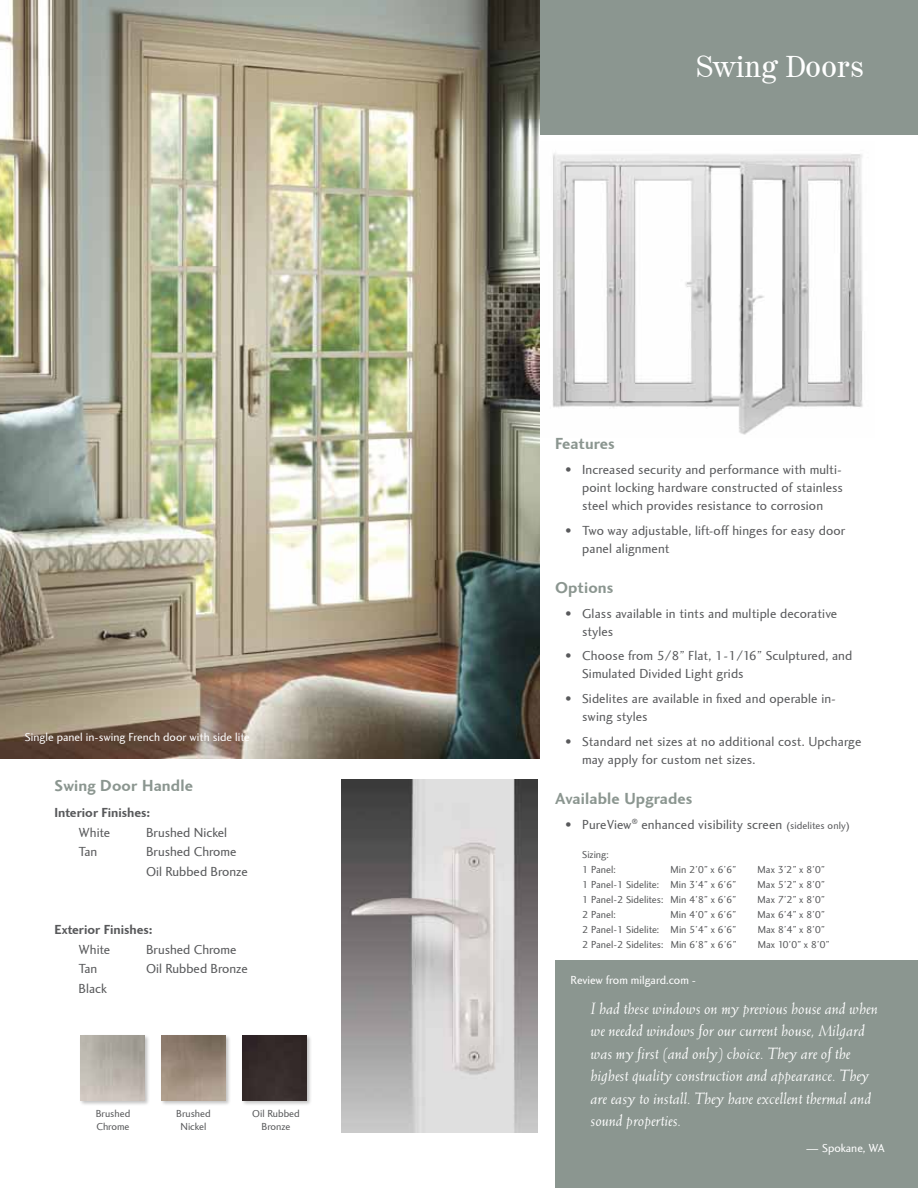
<style>
.page{position:relative;width:918px;height:1188px;background:#fff}
.page>*{position:absolute;margin:0;border:0;box-sizing:border-box;transform-origin:0 0}
.t1{font:30px "Century 725 BT";letter-spacing:.01em;color:#fff}
.t2{font:italic 16.5px/22.5px "Weiss";color:#fff}
.t3{font:700 16.5px "Charlotte Sans";letter-spacing:.01em;color:#8b9690}
.t4{font:13.5px/18px "Charlotte Sans";letter-spacing:.01em;color:#58595b}
.t5{font:700 13.5px "Charlotte Sans";color:#58595b}
.t6{font:12px "Charlotte Sans";color:#fff}
.t7{font:10.5px/13.5px "Charlotte Sans";color:#58595b}
.s1{font-size:10.5px}
</style>
<div class="page">
<div style="left:492px;top:0;width:426px;height:135px;background:#8b9690"></div>
<img style="left:0;top:0;width:540px;height:758px">
<img style="left:553px;top:153px;width:310px;height:282px">
<img style="left:341px;top:779px;width:197px;height:354px">
<div style="left:79px;top:1035px;width:72px;height:71px;background:#000;opacity:.25"></div>
<img style="left:80px;top:1036px;width:65px;height:65px">
<div style="left:160px;top:1035px;width:72px;height:71px;background:#000;opacity:.25"></div>
<img style="left:161px;top:1036px;width:65px;height:65px">
<div style="left:241px;top:1035px;width:72px;height:71px;background:#000;opacity:.25"></div>
<div style="left:242px;top:1036px;width:65px;height:65px;background:#342a29"></div>
<div style="left:556px;top:960px;width:362px;height:228px;background:#8b9690"></div>
<p class="t6" style="left:25px;top:730px;width:226px">Single panel in-swing French door with side lite</p>
<p class="t3" style="left:55px;top:776px;width:140px">Swing Door Handle</p>
<p class="t5" style="left:55px;top:805px;width:97px">Interior Finishes:</p>
<p class="t4" style="left:79px;top:824px;width:33px">White</p>
<p class="t4" style="left:146px;top:824px;width:83px">Brushed Nickel</p>
<p class="t4" style="left:79px;top:843px;width:20px">Tan</p>
<p class="t4" style="left:146px;top:842px;width:103px;line-height:19.5px">Brushed Chrome<br>Oil Rubbed Bronze</p>
<p class="t5" style="left:55px;top:922px;width:99px">Exterior Finishes:</p>
<p class="t4" style="left:79px;top:941px;width:33px">White</p>
<p class="t4" style="left:146px;top:941px;width:92px">Brushed Chrome</p>
<p class="t4" style="left:79px;top:960px;width:20px">Tan</p>
<p class="t4" style="left:146px;top:960px;width:103px">Oil Rubbed Bronze</p>
<p class="t4" style="left:79px;top:980px;width:30px">Black</p>
<p class="t7" style="left:96px;top:1107px;width:36px">Brushed<br>Chrome</p>
<p class="t7" style="left:176px;top:1107px;width:36px;text-align:center">Brushed<br>Nickel</p>
<p class="t7" style="left:252px;top:1107px;width:49px;text-align:center">Oil Rubbed<br>Bronze</p>
<h1 class="t1" style="left:696px;top:48px;width:170px">Swing Doors</h1>
<p class="t3" style="left:555px;top:434px;width:61px">Features</p>
<p class="t4" style="left:582px;top:461px;width:262px;text-align:justify;text-indent:-16px">• Increased security and performance with multi&shy;point locking hardware constructed of stainless steel which provides resistance to corrosion</p>
<p class="t4" style="left:582px;top:522px;width:265px;text-indent:-16px">• Two way adjustable, lift-off hinges for easy door panel alignment</p>
<p class="t3" style="left:555px;top:578px;width:60px">Options</p>
<p class="t4" style="left:582px;top:605px;width:257px;text-indent:-16px">• Glass available in tints and multiple decorative styles</p>
<p class="t4" style="left:582px;top:647px;width:272px;text-indent:-16px">• Choose from 5/8” Flat, 1-1/16” Sculptured, and<br>Simulated Divided Light grids</p>
<p class="t4" style="left:582px;top:690px;width:255px;text-indent:-16px">• Sidelites are available in fixed and operable in&shy;swing styles</p>
<p class="t4" style="left:582px;top:733px;width:281px;text-indent:-16px">• Standard net sizes at no additional cost. Upcharge may apply for custom net sizes.</p>
<p class="t3" style="left:555px;top:789px;width:139px">Available Upgrades</p>
<p class="t4" style="left:566px;top:816px;width:286px">• PureView<sup>®</sup> enhanced visibility screen <span class="s1">(sidelites only)</span></p>
<p class="t7" style="left:582px;top:847px;width:35px;line-height:15px">Sizing:<br>1 Panel:</p>
<p class="t7" style="left:671px;top:863px;width:67px">Min 2’0” x 6’6”</p>
<p class="t7" style="left:758px;top:863px;width:69px">Max 3’2” x 8’0”</p>
<p class="t7" style="left:582px;top:878px;width:156px">1 Panel-1 Sidelite: Min 3’4” x 6’6”</p>
<p class="t7" style="left:758px;top:878px;width:69px">Max 5’2” x 8’0”</p>
<p class="t7" style="left:582px;top:893px;width:156px">1 Panel-2 Sidelites: Min 4’8” x 6’6”</p>
<p class="t7" style="left:758px;top:893px;width:69px">Max 7’2” x 8’0”</p>
<p class="t7" style="left:582px;top:908px;width:35px">2 Panel:</p>
<p class="t7" style="left:671px;top:908px;width:67px">Min 4’0” x 6’6”</p>
<p class="t7" style="left:758px;top:908px;width:69px">Max 6’4” x 8’0”</p>
<p class="t7" style="left:582px;top:923px;width:156px">2 Panel-1 Sidelite: Min 5’4” x 6’6”</p>
<p class="t7" style="left:758px;top:923px;width:69px">Max 8’4” x 8’0”</p>
<p class="t7" style="left:582px;top:938px;width:156px">2 Panel-2 Sidelites: Min 6’8” x 6’6”</p>
<p class="t7" style="left:758px;top:938px;width:74px">Max 10’0” x 8’0”</p>
<p class="t6" style="left:571px;top:974px;width:127px">Review from milgard.com -</p>
<p class="t2" style="left:591px;top:997px;width:289px">I had these windows on my previous house and when we needed windows for our current house, Milgard was my first (and only) choice. They are of the highest quality construction and appearance. They are easy to install. They have excellent thermal and sound properties.</p>
<p class="t6" style="left:806px;top:1141px;width:81px">— Spokane, WA</p>
</div>
